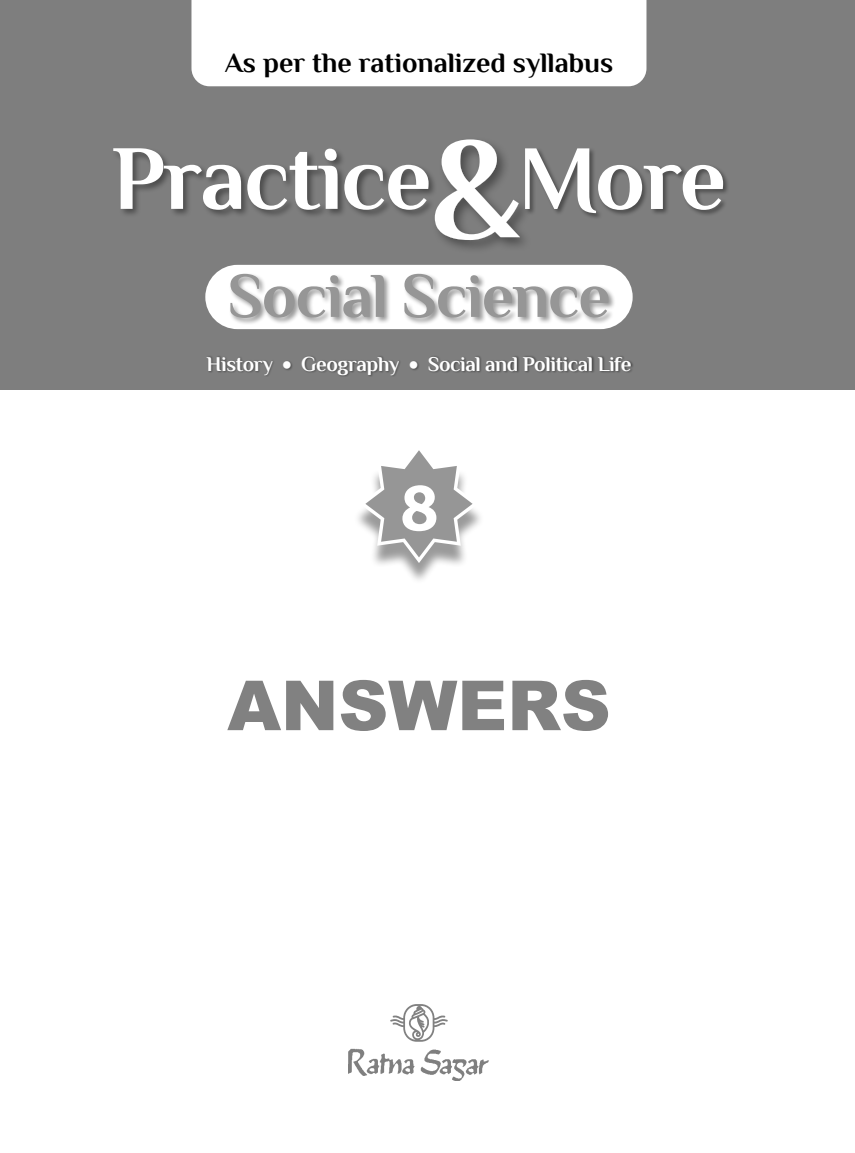
<style>
.page{position:relative;width:855px;height:1153px;background:#fff}
.page>*{position:absolute;margin:0;border:0;box-sizing:border-box;transform-origin:0 0}
.t1{font:700 91.8px "Philosopher";letter-spacing:-.02em;color:#fff}
.t2{font:900 69px "Arial";color:#818181}
.t3{font:800 67.95px "Bliss";color:#fff}
.t4{font:700 63.45px "Philosopher";letter-spacing:-.02em;color:#969696}
.t5{font:700 28.2px "Philosopher";color:#000}
.t6{font:700 21px "Philosopher";letter-spacing:-.02em;color:#fff}
.s1{font-size:143.55px}
</style>
<div class="page">
<img style="left:348px;top:1048px;width:141px;height:32px">
<svg style="left:390px;top:1004px;width:58px;height:37px"></svg>
<div style="left:0;top:0;width:855px;height:389px;background:#7e7e7e"></div>
<div style="left:205px;top:265px;width:427px;height:64px;background:#fff;border-radius:32px"></div>
<div style="left:229px;top:272px;width:387px;height:53px;background:#000;opacity:.4"></div>
<div style="left:432px;top:136px;width:101px;height:118px;background:#000;opacity:.4"></div>
<div style="left:112px;top:147px;width:325px;height:72px;background:#000;opacity:.4"></div>
<div style="left:524px;top:147px;width:206px;height:73px;background:#000;opacity:.4"></div>
<div style="left:353px;top:452px;width:132px;height:133px;background:#000;opacity:.4"></div>
<svg style="left:360px;top:450px;width:118px;height:113px"></svg>
<div style="left:191px;top:0;width:455px;height:86px;background:#fff"></div>
<div style="left:206px;top:355px;width:428px;height:22px;background:#000;opacity:.4"></div>
<p class="t5" style="left:225px;top:47px;width:390px">As per the rationalized syllabus</p>
<p class="t1" style="left:112px;top:129px;width:615px">Practice<span class="s1">&amp;</span>More</p>
<p class="t4" style="left:227px;top:262px;width:384px">Social Science</p>
<p class="t6" style="left:206px;top:352px;width:426px">History • Geography • Social and Political Life</p>
<p class="t3" style="left:400px;top:473px;width:39px">8</p>
<p class="t2" style="left:227px;top:655px;width:385px">ANSWERS</p>
</div>
